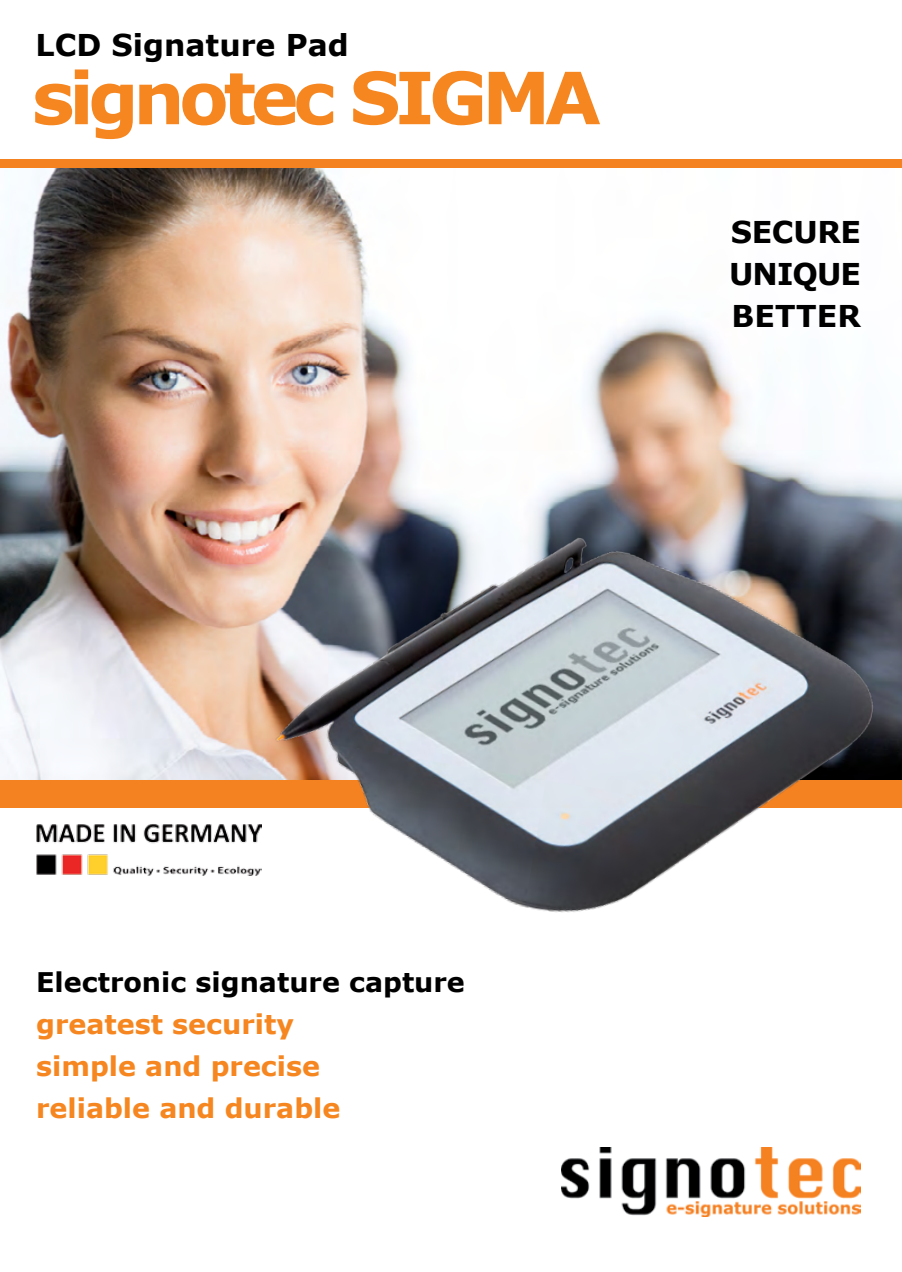
<style>
.page{position:relative;width:902px;height:1272px;background:#fff}
.page>*{position:absolute;margin:0;border:0;box-sizing:border-box;transform-origin:0 0}
.t1{font:700 72px "Verdana";letter-spacing:-.075em;color:#f6861f}
.t2{font:700 30px/42px "Verdana";color:#000;text-align:justify}
.t3{font:700 27px/42px "Verdana";color:#f6861f}
.t4{font:700 27px "Verdana";color:#000}
</style>
<div class="page">
<img style="left:0;top:167px;width:901px;height:613px">
<div style="left:0;top:780px;width:901px;height:28px;background:#f58220"></div>
<div style="left:0;top:159px;width:901px;height:8px;background:#f58220"></div>
<img style="left:36px;top:824px;width:201px;height:52px">
<img style="left:561px;top:1147px;width:299px;height:69px">
<img style="left:237px;top:450px;width:664px;height:463px">
<p class="t2" style="left:36px;top:23px;width:315px">LCD Signature Pad</p>
<h1 class="t1" style="left:32px;top:47px;width:570px">signotec SIGMA</h1>
<p class="t2" style="left:729px;top:210px;width:134px">SECURE UNIQUE BETTER</p>
<p class="t4" style="left:36px;top:963px;width:430px">Electronic signature capture</p>
<p class="t3" style="left:36px;top:1002px;width:306px">greatest security simple and precise reliable and durable</p>
</div>
